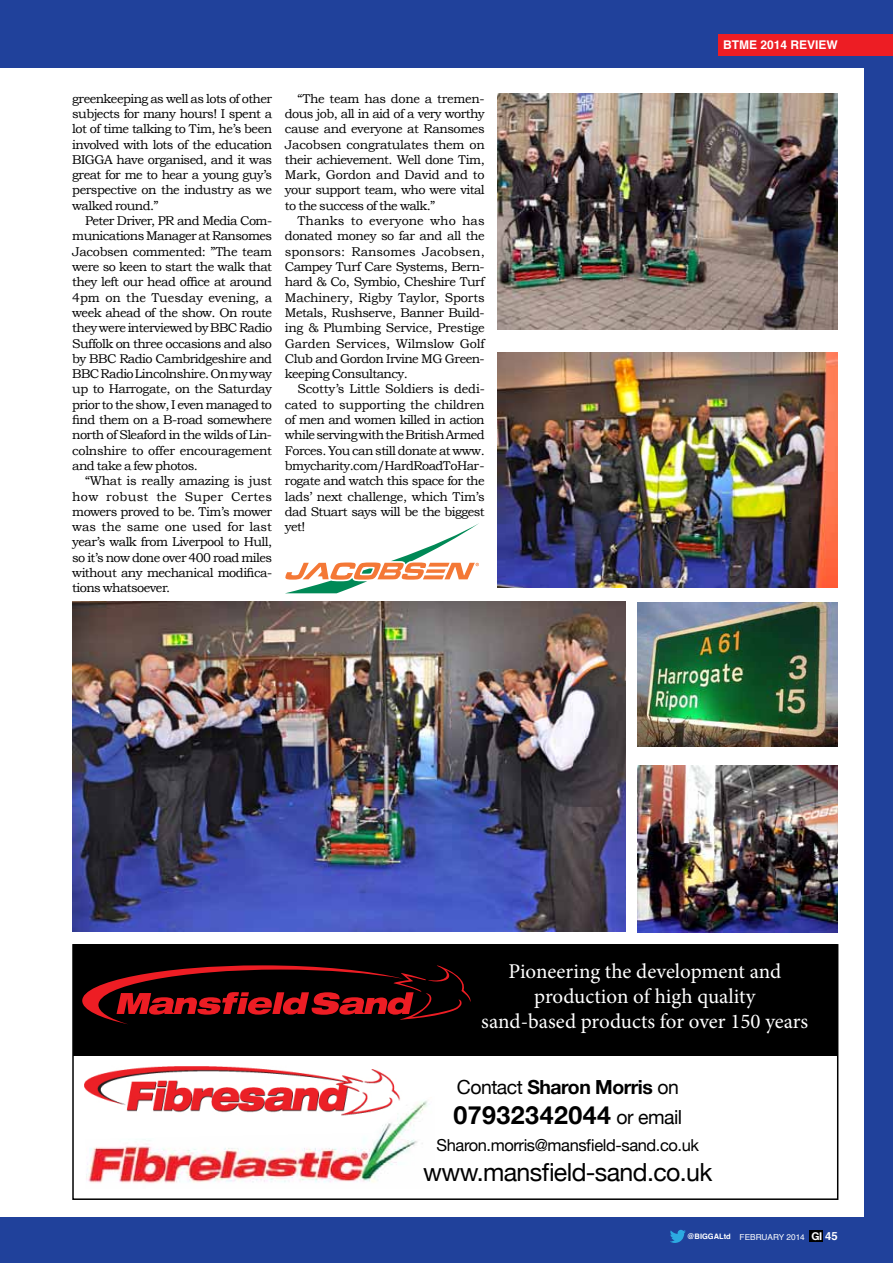
<style>
.page{position:relative;width:893px;height:1263px;background:#20419b}
.page>*{position:absolute;margin:0;border:0;box-sizing:border-box;transform-origin:0 0}
.t1{font:24.9px "Helvetica Neue";letter-spacing:-.025em;color:#000}
.t2{font:700 24.9px "Helvetica Neue";letter-spacing:.02em;color:#000}
.t3{font:21px/25.2px "Minion Pro";color:#fff;text-align:center}
.t4{font:700 19.35px "Helvetica Neue";letter-spacing:-.025em;color:#000}
.t5{font:16.5px "Helvetica Neue";letter-spacing:-.025em;color:#000}
.t6{font:12.75px "Bookman Old Style";letter-spacing:-.045em;color:#000}
.t7{font:12.75px "Bookman Old Style";letter-spacing:-.02em;color:#000}
.t8{font:12.75px "Bookman Old Style";letter-spacing:-.025em;color:#000}
.t9{font:12.75px "Bookman Old Style";letter-spacing:-.015em;color:#000}
.t10{font:12.75px "Bookman Old Style";letter-spacing:-.01em;color:#000}
.t11{font:12.75px "Bookman Old Style";letter-spacing:-.005em;color:#000}
.t12{font:12.75px "Bookman Old Style";color:#000}
.t13{font:12.75px "Bookman Old Style";letter-spacing:.02em;color:#000}
.t14{font:700 12px "Helvetica";color:#fff}
.t15{font:8.25px "Helvetica";color:#fff}
.t16{font:700 7.5px "Helvetica";color:#fff}
.s1{font-weight:400}
.s2{font-weight:400;font-size:19.35px}
.s3{font-family:"Helvetica Neue";font-weight:700;font-size:10.8px}
.s4{font-weight:700;font-size:11.25px}
</style>
<div class="page">
<svg style="left:670px;top:1230px;width:16px;height:13px"></svg>
<div style="left:809px;top:1230px;width:14px;height:11px;background:#000"></div>
<div style="left:719px;top:34px;width:174px;height:21px;background:#ed1d24"></div>
<div style="left:0;top:68px;width:863px;height:1148px;background:#fff"></div>
<img style="left:497px;top:94px;width:341px;height:236px">
<img style="left:497px;top:353px;width:341px;height:234px">
<img style="left:638px;top:602px;width:200px;height:145px">
<img style="left:638px;top:766px;width:200px;height:166px">
<img style="left:72px;top:602px;width:553px;height:330px">
<svg style="left:285px;top:523px;width:194px;height:70px"></svg>
<div style="left:73px;top:945px;width:764px;height:111px;background:#000"></div>
<img style="left:84px;top:1066px;width:316px;height:31px">
<img style="left:86px;top:1097px;width:342px;height:86px">
<svg style="left:82px;top:965px;width:389px;height:60px"></svg>
<div style="left:72px;top:944px;width:766px;height:256px;border:2px solid #000"></div>
<p class="t6" style="left:72px;top:91px;width:201px">greenkeeping as well as lots of other</p>
<p class="t6" style="left:72px;top:106px;width:201px">subjects for many hours! I spent a</p>
<p class="t6" style="left:72px;top:122px;width:201px">lot of time talking to Tim, he’s been</p>
<p class="t6" style="left:72px;top:137px;width:201px">involved with lots of the education</p>
<p class="t6" style="left:72px;top:152px;width:201px">BIGGA have organised, and it was</p>
<p class="t6" style="left:72px;top:168px;width:201px">great for me to hear a young guy’s</p>
<p class="t6" style="left:72px;top:183px;width:201px">perspective on the industry as we</p>
<p class="t6" style="left:72px;top:198px;width:88px">walked round.”</p>
<p class="t6" style="left:85px;top:213px;width:189px">Peter Driver, PR and Media Com-</p>
<p class="t6" style="left:72px;top:229px;width:201px">munications Manager at Ransomes</p>
<p class="t8" style="left:72px;top:244px;width:201px">Jacobsen commented: ”The team</p>
<p class="t6" style="left:72px;top:259px;width:201px">were so keen to start the walk that</p>
<p class="t6" style="left:72px;top:275px;width:201px">they left our head office at around</p>
<p class="t11" style="left:72px;top:290px;width:201px">4pm on the Tuesday evening, a</p>
<p class="t6" style="left:72px;top:305px;width:201px">week ahead of the show. On route</p>
<p class="t6" style="left:72px;top:321px;width:201px">they were interviewed by BBC Radio</p>
<p class="t6" style="left:72px;top:336px;width:201px">Suffolk on three occasions and also</p>
<p class="t6" style="left:72px;top:351px;width:201px">by BBC Radio Cambridgeshire and</p>
<p class="t6" style="left:72px;top:366px;width:201px">BBC Radio Lincolnshire. On my way</p>
<p class="t6" style="left:72px;top:382px;width:201px">up to Harrogate, on the Saturday</p>
<p class="t6" style="left:72px;top:397px;width:201px">prior to the show, I even managed to</p>
<p class="t6" style="left:72px;top:412px;width:201px">find them on a B-road somewhere</p>
<p class="t6" style="left:72px;top:428px;width:201px">north of Sleaford in the wilds of Lin-</p>
<p class="t8" style="left:72px;top:443px;width:201px">colnshire to offer encouragement</p>
<p class="t6" style="left:72px;top:458px;width:127px">and take a few photos.</p>
<p class="t7" style="left:85px;top:474px;width:189px">“What is really amazing is just</p>
<p class="t13" style="left:72px;top:489px;width:201px">how robust the Super Certes</p>
<p class="t6" style="left:72px;top:504px;width:201px">mowers proved to be. Tim’s mower</p>
<p class="t11" style="left:72px;top:519px;width:201px">was the same one used for last</p>
<p class="t6" style="left:72px;top:535px;width:201px">year’s walk from Liverpool to Hull,</p>
<p class="t6" style="left:72px;top:550px;width:201px">so it’s now done over 400 road miles</p>
<p class="t6" style="left:72px;top:565px;width:201px">without any mechanical modifica-</p>
<p class="t6" style="left:72px;top:581px;width:100px">tions whatsoever.</p>
<p class="t7" style="left:298px;top:91px;width:189px">“The team has done a tremen-</p>
<p class="t6" style="left:285px;top:106px;width:201px">dous job, all in aid of a very worthy</p>
<p class="t6" style="left:285px;top:122px;width:201px">cause and everyone at Ransomes</p>
<p class="t7" style="left:285px;top:137px;width:201px">Jacobsen congratulates them on</p>
<p class="t6" style="left:285px;top:152px;width:201px">their achievement. Well done Tim,</p>
<p class="t9" style="left:285px;top:168px;width:201px">Mark, Gordon and David and to</p>
<p class="t6" style="left:285px;top:183px;width:201px">your support team, who were vital</p>
<p class="t6" style="left:285px;top:198px;width:152px">to the success of the walk.”</p>
<p class="t12" style="left:298px;top:213px;width:188px">Thanks to everyone who has</p>
<p class="t6" style="left:285px;top:229px;width:201px">donated money so far and all the</p>
<p class="t12" style="left:285px;top:244px;width:201px">sponsors: Ransomes Jacobsen,</p>
<p class="t6" style="left:285px;top:259px;width:201px">Campey Turf Care Systems, Bern-</p>
<p class="t6" style="left:285px;top:275px;width:201px">hard &amp; Co, Symbio, Cheshire Turf</p>
<p class="t10" style="left:285px;top:290px;width:201px">Machinery, Rigby Taylor, Sports</p>
<p class="t6" style="left:285px;top:305px;width:201px">Metals, Rushserve, Banner Build-</p>
<p class="t7" style="left:285px;top:321px;width:201px">ing &amp; Plumbing Service, Prestige</p>
<p class="t10" style="left:285px;top:336px;width:201px">Garden Services, Wilmslow Golf</p>
<p class="t6" style="left:285px;top:351px;width:201px">Club and Gordon Irvine MG Green-</p>
<p class="t6" style="left:285px;top:366px;width:124px">keeping Consultancy.</p>
<p class="t9" style="left:298px;top:382px;width:189px">Scotty’s Little Soldiers is dedi-</p>
<p class="t9" style="left:285px;top:397px;width:201px">cated to supporting the children</p>
<p class="t6" style="left:285px;top:412px;width:201px">of men and women killed in action</p>
<p class="t6" style="left:285px;top:428px;width:201px">while serving with the British Armed</p>
<p class="t6" style="left:285px;top:443px;width:201px">Forces. You can still donate at www.</p>
<p class="t6" style="left:285px;top:458px;width:201px">bmycharity.com/HardRoadToHar-</p>
<p class="t6" style="left:285px;top:474px;width:201px">rogate and watch this space for the</p>
<p class="t8" style="left:285px;top:489px;width:201px">lads’ next challenge, which Tim’s</p>
<p class="t6" style="left:285px;top:504px;width:201px">dad Stuart says will be the biggest</p>
<p class="t6" style="left:285px;top:519px;width:22px">yet!</p>
<p class="t14" style="left:723px;top:35px;width:116px">BTME 2014 REVIEW</p>
<p class="t3" style="left:481px;top:958px;width:328px">Pioneering the development and production of high quality<br>sand-based products for over 150 years</p>
<p class="t4" style="left:457px;top:1071px;width:223px"><span class="s1">Contact</span> Sharon Morris <span class="s1">on</span></p>
<p class="t2" style="left:453px;top:1095px;width:230px">07932342044 <span class="s2">or email</span></p>
<p class="t5" style="left:436px;top:1133px;width:264px">Sharon.morris@mansfield-sand.co.uk</p>
<p class="t1" style="left:423px;top:1154px;width:291px">www.mansfield-sand.co.uk</p>
<p class="t16" style="left:687px;top:1230px;width:45px">@BIGGALtd</p>
<p class="t15" style="left:740px;top:1231px;width:100px">FEBRUARY 2014 <span class="s3">GI</span> <span class="s4">45</span></p>
</div>
